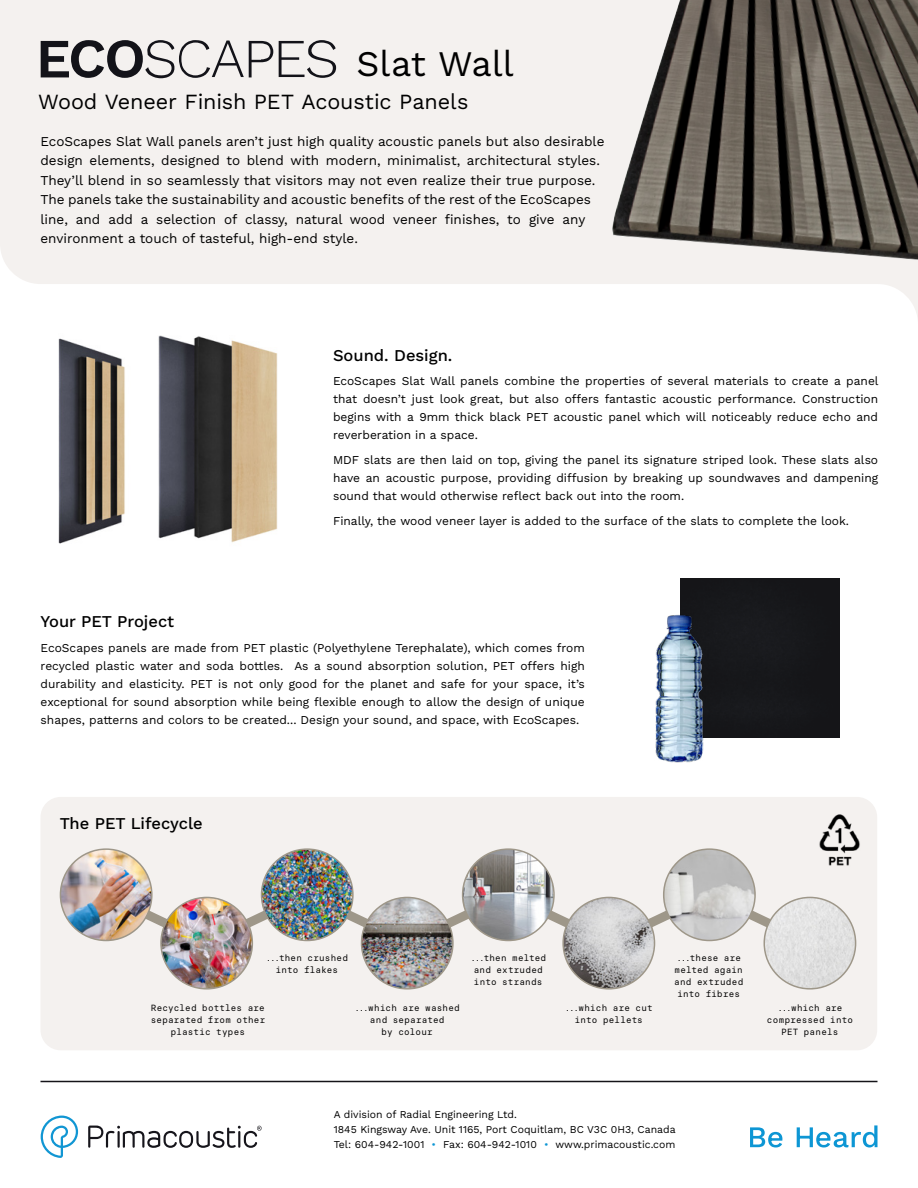
<style>
.page{position:relative;width:918px;height:1188px;background:#fff}
.page>*{position:absolute;margin:0;border:0;box-sizing:border-box;transform-origin:0 0}
.t1{font:36px "Work Sans";letter-spacing:-.005em;color:#000}
.t2{font:21.6px "Work Sans";letter-spacing:-.005em;color:#000}
.t3{font:500 16.5px "Work Sans";color:#000}
.t4{font:13.5px/19.5px "Work Sans";color:#000}
.t5{font:12px/18px "Work Sans";color:#000;text-align:justify}
.t6{font:10.5px/15px "Work Sans";color:#000}
.t7{font:9px/12px "Basier Square Mono";letter-spacing:.02em;color:#000;text-align:center}
.s1{color:#0d96d4}
</style>
<div class="page">
<svg style="left:750px;top:1127px;width:32px;height:20px"></svg>
<hr style="left:797px;top:1127px;width:3px;height:20px;background:#0d96d4">
<svg style="left:798px;top:1125px;width:80px;height:22px"></svg>
<hr style="left:40px;top:1081px;width:838px;height:1px;background:#151419">
<div style="left:41px;top:797px;width:836px;height:253px;background:#f4f1ef;border-radius:20px"></div>
<svg style="left:93px;top:885px;width:730px;height:68px"></svg>
<img style="left:60px;top:849px;width:92px;height:91px;border-radius:46px">
<div style="left:60px;top:848px;width:93px;height:93px;border:2px solid #9e9789;border-radius:50%"></div>
<img style="left:161px;top:897px;width:91px;height:92px;border-radius:46px">
<div style="left:160px;top:897px;width:93px;height:93px;border:2px solid #9e9789;border-radius:50%"></div>
<img style="left:362px;top:897px;width:91px;height:92px;border-radius:46px">
<div style="left:361px;top:897px;width:93px;height:93px;border:2px solid #9e9789;border-radius:50%"></div>
<img style="left:463px;top:849px;width:91px;height:91px;border-radius:46px">
<div style="left:462px;top:848px;width:93px;height:93px;border:2px solid #9e9789;border-radius:50%"></div>
<img style="left:764px;top:897px;width:92px;height:92px;border-radius:46px">
<div style="left:763px;top:897px;width:93px;height:93px;border:2px solid #9e9789;border-radius:50%"></div>
<img style="left:262px;top:849px;width:91px;height:91px;border-radius:46px">
<div style="left:261px;top:848px;width:93px;height:93px;border:2px solid #9e9789;border-radius:50%"></div>
<img style="left:563px;top:897px;width:92px;height:92px;border-radius:46px">
<div style="left:562px;top:897px;width:93px;height:93px;border:2px solid #9e9789;border-radius:50%"></div>
<img style="left:664px;top:849px;width:91px;height:91px;border-radius:46px">
<div style="left:663px;top:848px;width:93px;height:93px;border:2px solid #9e9789;border-radius:50%"></div>
<img style="left:819px;top:814px;width:41px;height:52px">
<img style="left:655px;top:614px;width:49px;height:149px">
<div style="left:680px;top:578px;width:160px;height:160px;background:#16171a"></div>
<img style="left:680px;top:594px;width:61px;height:144px">
<div style="left:0;top:0;width:918px;height:284px;background:#f4f1ef"></div>
<svg style="left:884px;top:284px;width:34px;height:34px"></svg>
<img style="left:612px;top:0;width:306px;height:260px">
<svg style="left:41px;top:1116px;width:37px;height:42px"></svg>
<svg style="left:88px;top:1126px;width:173px;height:22px"></svg>
<div style="left:0;top:0;width:7px;height:241px;background:#f4f1ef"></div>
<img style="left:158px;top:335px;width:120px;height:208px">
<img style="left:58px;top:338px;width:67px;height:206px">
<svg style="left:41px;top:40px;width:232px;height:38px"></svg>
<svg style="left:279px;top:40px;width:57px;height:38px"></svg>
<h1 class="t1" style="left:357px;top:37px;width:159px">Slat Wall</h1>
<h2 class="t2" style="left:38px;top:85px;width:432px">Wood Veneer Finish PET Acoustic Panels</h2>
<p class="t4" style="left:40px;top:131px;width:566px">EcoScapes Slat Wall panels aren’t just high quality acoustic panels but also desirable design elements, designed to blend with modern, minimalist, architectural styles.<br>They’ll blend in so seamlessly that visitors may not even realize their true purpose.<br>The panels take the sustainability and acoustic benefits of the rest of the EcoScapes line, and add a selection of classy, natural wood veneer finishes, to give any environment a touch of tasteful, high-end style.</p>
<h3 class="t3" style="left:333px;top:343px;width:121px">Sound. Design.</h3>
<p class="t5" style="left:333px;top:372px;width:547px">EcoScapes Slat Wall panels combine the properties of several materials to create a panel that doesn’t just look great, but also offers fantastic acoustic performance. Construction begins with a 9mm thick black PET acoustic panel which will noticeably reduce echo and reverberation in a space.</p>
<p class="t5" style="left:333px;top:451px;width:547px">MDF slats are then laid on top, giving the panel its signature striped look. These slats also have an acoustic purpose, providing diffusion by breaking up soundwaves and dampening sound that would otherwise reflect back out into the room.</p>
<p class="t5" style="left:333px;top:511px;width:518px">Finally, the wood veneer layer is added to the surface of the slats to complete the look.</p>
<h3 class="t3" style="left:41px;top:609px;width:135px">Your PET Project</h3>
<p class="t5" style="left:41px;top:638px;width:546px">EcoScapes panels are made from PET plastic (Polyethylene Terephalate), which comes from recycled plastic water and soda bottles. As a sound absorption solution, PET offers high durability and elasticity. PET is not only good for the planet and safe for your space, it’s exceptional for sound absorption while being flexible enough to allow the design of unique shapes, patterns and colors to be created... Design your sound, and space, with EcoScapes.</p>
<h3 class="t3" style="left:60px;top:811px;width:145px">The PET Lifecycle</h3>
<p class="t7" style="left:266px;top:952px;width:84px">...then crushed into flakes</p>
<p class="t7" style="left:470px;top:952px;width:77px">...then melted and extruded into strands</p>
<p class="t7" style="left:674px;top:952px;width:71px">...these are melted again and extruded into fibres</p>
<p class="t7" style="left:151px;top:1002px;width:116px">Recycled bottles are separated from other plastic types</p>
<p class="t7" style="left:355px;top:1002px;width:107px">...which are washed and separated<br>by colour</p>
<p class="t7" style="left:565px;top:1001px;width:89px">...which are cut into pellets</p>
<p class="t7" style="left:767px;top:1001px;width:88px">...which are compressed into<br>PET panels</p>
<p class="t6" style="left:334px;top:1107px;width:343px">A division of Radial Engineering Ltd.<br>1845 Kingsway Ave. Unit 1165, Port Coquitlam, BC V3C 0H3, Canada<br>Tel: 604-942-1001 <span class="s1">•</span> Fax: 604-942-1010 <span class="s1">•</span> www.primacoustic.com</p>
</div>
